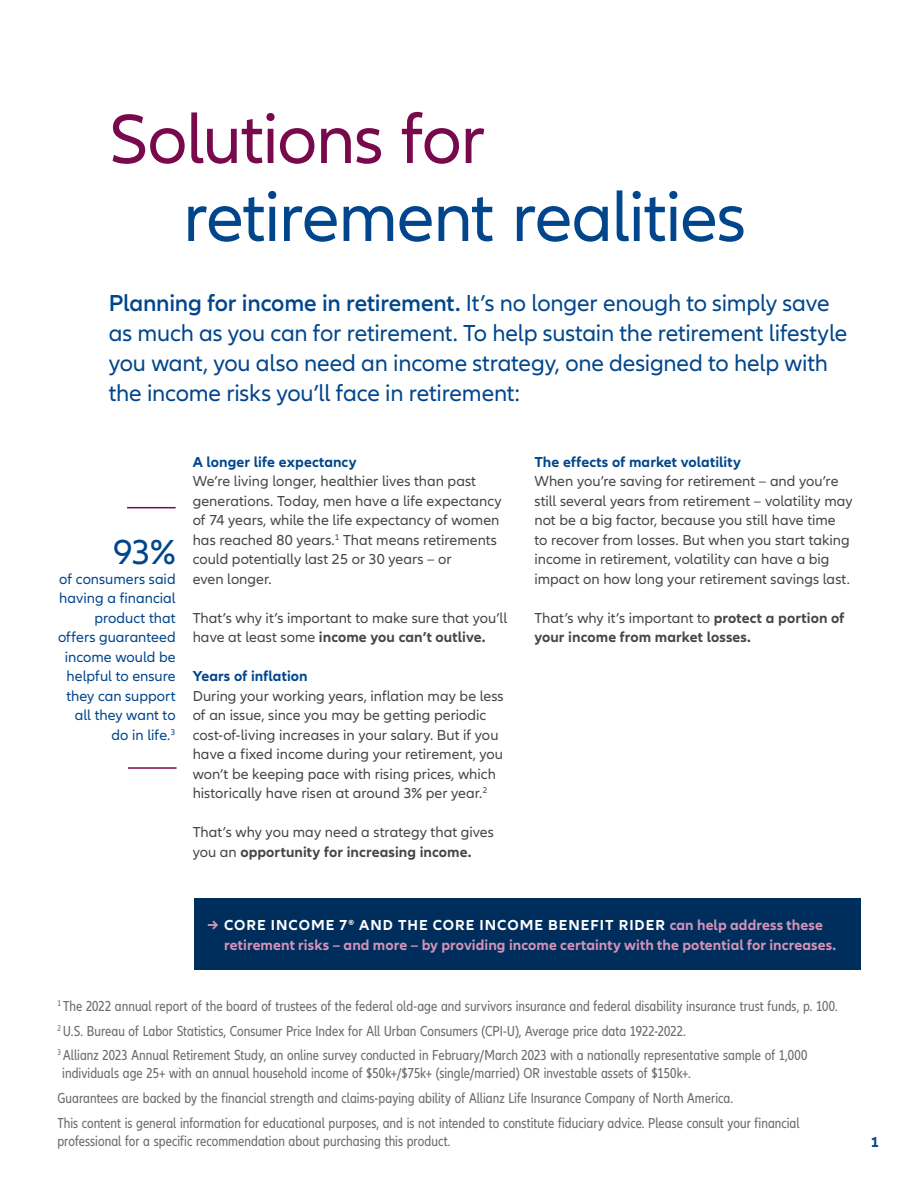
<style>
.page{position:relative;width:918px;height:1188px;background:#fff}
.page>*{position:absolute;margin:0;border:0;box-sizing:border-box;transform-origin:0 0}
.t1{font:72px "Allianz Neo";letter-spacing:-.02em;color:#01468c}
.t2{font:72px "Allianz Neo";letter-spacing:-.015em;color:#78094d}
.t3{font:36px "Allianz Neo";color:#01468c}
.t4{font:24px/30px "Allianz Neo";letter-spacing:-.01em;color:#01468c}
.t5{font:15px/19.5px "Allianz Neo";color:#454647}
.t6{font:condensed 15px/24.8px "Allianz Neo";letter-spacing:.005em;color:#6c6d70}
.t7{font:700 15px/19.5px "Allianz Neo";letter-spacing:.01em;color:#d593b7}
.t8{font:15px/19.5px "Allianz Neo";color:#01468c;text-align:right}
.t9{font:700 15px/19.5px "Allianz Neo";letter-spacing:.005em;color:#454647}
.t10{font:700 15px "Allianz Neo";letter-spacing:.005em;color:#01468c}
.s1{font-weight:600}
.s2{font-weight:700}
.s3{font-weight:400}
.s4{color:#fff}
</style>
<div class="page">
<hr style="left:128px;top:767px;width:49px;height:2px;background:#78094d">
<hr style="left:127px;top:507px;width:49px;height:1px;background:#78094d">
<div style="left:194px;top:898px;width:667px;height:72px;background:#002e5c"></div>
<h1 class="t2" style="left:109px;top:98px;width:378px">Solutions for</h1>
<h1 class="t1" style="left:183px;top:176px;width:564px">retirement realities</h1>
<p class="t4" style="left:109px;top:289px;width:740px"><span class="s1">Planning for income in retirement.</span> It’s no longer enough to simply save as much as you can for retirement. To help sustain the retirement lifestyle you want, you also need an income strategy, one designed to help with the income risks you’ll face in retirement:</p>
<h2 class="t3" style="left:113px;top:532px;width:64px">93%</h2>
<p class="t8" style="left:58px;top:569px;width:119px">of consumers said having a financial product that offers guaranteed income would be helpful to ensure they can support all they want to do in life.<sup>3</sup></p>
<p class="t10" style="left:193px;top:453px;width:165px">A longer life expectancy</p>
<p class="t5" style="left:193px;top:472px;width:311px">We’re living longer, healthier lives than past generations. Today, men have a life expectancy of 74 years, while the life expectancy of women has reached 80 years.<sup>1</sup> That means retirements could potentially last 25 or 30 years – or<br>even longer.</p>
<p class="t5" style="left:193px;top:609px;width:316px">That’s why it’s important to make sure that you’ll have at least some <span class="s2">income you can’t outlive.</span></p>
<p class="t10" style="left:193px;top:668px;width:117px">Years of inflation</p>
<p class="t5" style="left:193px;top:687px;width:313px">During your working years, inflation may be less of an issue, since you may be getting periodic cost-of-living increases in your salary. But if you have a fixed income during your retirement, you won’t be keeping pace with rising prices, which historically have risen at around 3% per year.<sup>2</sup></p>
<p class="t5" style="left:193px;top:823px;width:303px">That’s why you may need a strategy that gives you an <span class="s2">opportunity for increasing income.</span></p>
<p class="t10" style="left:534px;top:453px;width:208px">The effects of market volatility</p>
<p class="t5" style="left:534px;top:472px;width:320px">When you’re saving for retirement – and you’re still several years from retirement – volatility may not be a big factor, because you still have time<br>to recover from losses. But when you start taking income in retirement, volatility can have a big impact on how long your retirement savings last.</p>
<p class="t9" style="left:534px;top:608px;width:312px"><span class="s3">That’s why it’s important to</span> protect a portion of your income from market losses.</p>
<p class="t7" style="left:224px;top:916px;width:614px;text-indent:-17px">→ <span class="s4">CORE INCOME 7® AND THE CORE INCOME BENEFIT RIDER</span> can help address these retirement risks – and more – by providing income certainty with the potential for increases.</p>
<p class="t6" style="left:57px;top:994px;width:782px"><sup>1</sup> The 2022 annual report of the board of trustees of the federal old-age and survivors insurance and federal disability insurance trust funds, p. 100.<br><sup>2</sup> U.S. Bureau of Labor Statistics, Consumer Price Index for All Urban Consumers (CPI-U), Average price data 1922-2022.<br><sup>3</sup> Allianz 2023 Annual Retirement Study, an online survey conducted in February/March 2023 with a nationally representative sample of 1,000</p>
<p class="t6" style="left:57px;top:1061px;width:744px;text-indent:5px">individuals age 25+ with an annual household income of $50k+/$75k+ (single/married) OR investable assets of $150k+.<br>Guarantees are backed by the financial strength and claims-paying ability of Allianz Life Insurance Company of North America.<br>This content is general information for educational purposes, and is not intended to constitute fiduciary advice. Please consult your financial</p>
<p class="t6" style="left:57px;top:1129px;width:395px">professional for a specific recommendation about purchasing this product.</p>
<p class="t10" style="left:871px;top:1133px;width:10px">1</p>
</div>
